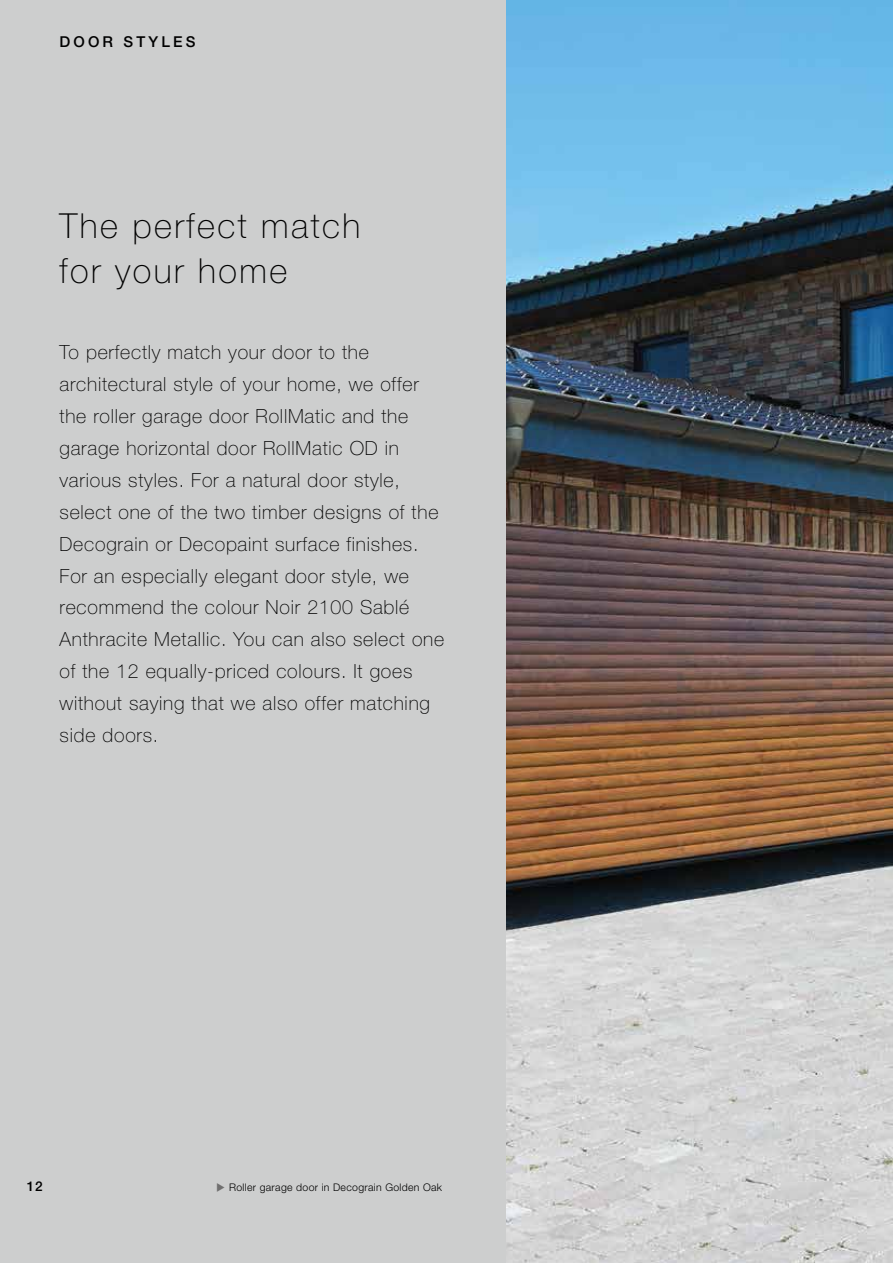
<style>
.page{position:relative;width:893px;height:1263px;background:#cdcece}
.page>*{position:absolute;margin:0;border:0;box-sizing:border-box;transform-origin:0 0}
.t1{font:100 34.5px/44.7px "Hoermann Helvetica Neue";letter-spacing:.07em;color:#000}
.t2{font:100 19.5px/32px "Hoermann Helvetica Neue";letter-spacing:.04em;color:#000}
.t3{font:500 15px "Hoermann Helvetica Neue";letter-spacing:.21em;color:#000}
.t4{font:500 13.5px "Hoermann Helvetica Neue";color:#000}
.t5{font:300 10.5px "Hoermann Helvetica Neue";letter-spacing:.03em;color:#000}
.s1{color:#706f6f}
</style>
<div class="page">
<img style="left:506px;top:0;width:387px;height:1263px">
<p class="t3" style="left:60px;top:31px;width:137px">DOOR STYLES</p>
<h1 class="t1" style="left:60px;top:201px;width:302px">The perfect match for your home</h1>
<p class="t2" style="left:60px;top:335px;width:386px">To perfectly match your door to the architectural style of your home, we offer the roller garage door RollMatic and the garage horizontal door RollMatic OD in various styles. For a natural door style, select one of the two timber designs of the Decograin or Decopaint surface finishes.<br>For an especially elegant door style, we recommend the colour Noir 2100 Sablé Anthracite Metallic. You can also select one of the 12 equally-priced colours. It goes without saying that we also offer matching side doors.</p>
<p class="t4" style="left:27px;top:1176px;width:17px">12</p>
<p class="t5" style="left:216px;top:1179px;width:228px"><span class="s1">▶</span> Roller garage door in Decograin Golden Oak</p>
</div>
